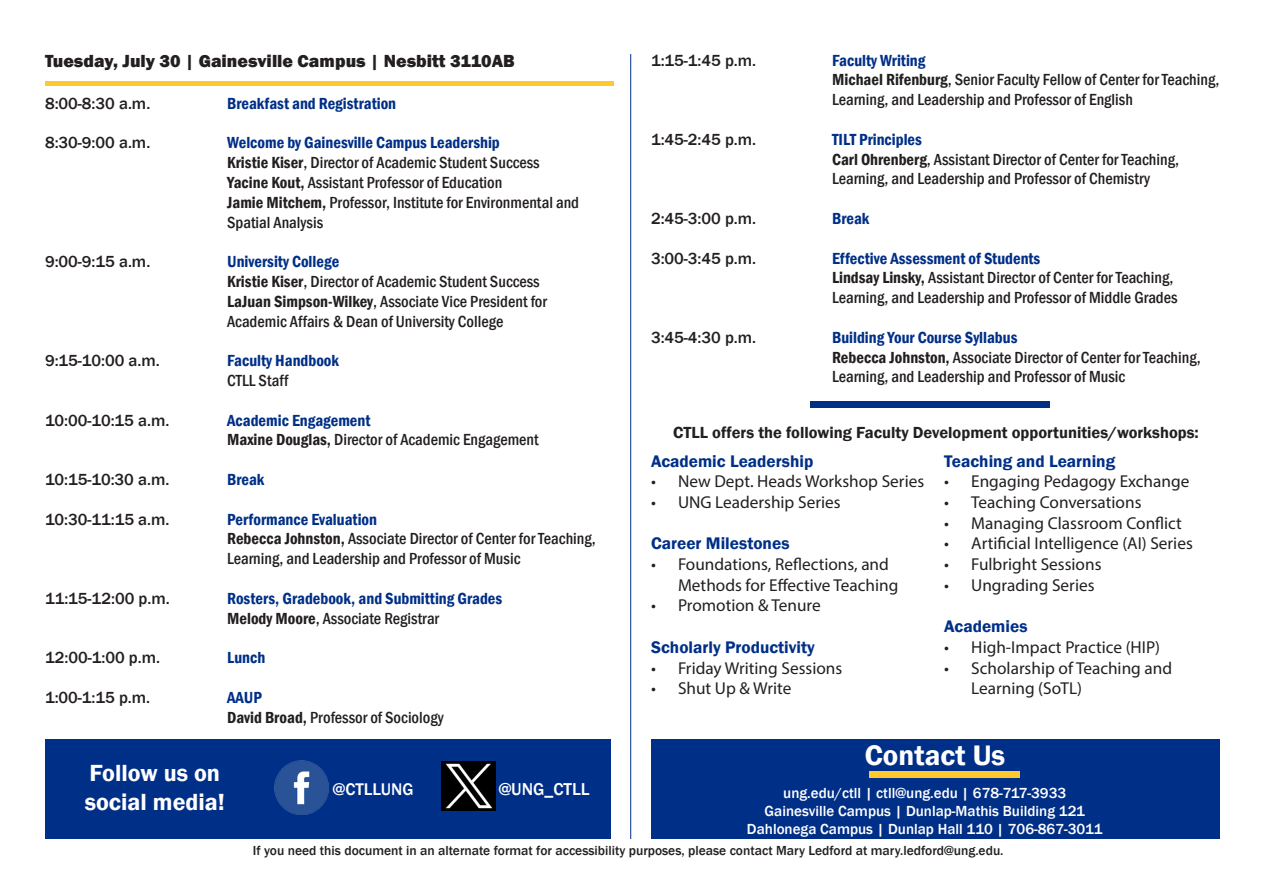
<style>
.page{position:relative;width:1263px;height:893px;background:#fff}
.page>*{position:absolute;margin:0;border:0;box-sizing:border-box;transform-origin:0 0}
.t1{font:600 28.95px "Franklin Gothic";color:#fff}
.t2{font:600 24px "Franklin Gothic";color:#fff}
.t3{font:800 18px "Franklin Gothic";color:#231f20}
.t4{font:500 17.7px "Franklin Gothic";color:#fff}
.t5{font:500 17.4px "Franklin Gothic";color:#fff}
.t6{font:17.25px/20.7px "Myriad Pro";color:#231f20}
.t7{font:600 17.25px "Franklin Gothic";color:#002f87}
.t8{font:500 condensed 16.5px/19.8px "Franklin Gothic";color:#231f20}
.t9{font:600 condensed 16.5px "Franklin Gothic";color:#002f87}
.t10{font:500 16.5px "Franklin Gothic";color:#231f20}
.t11{font:600 16.5px "Franklin Gothic";color:#231f20}
.t12{font:500 15px "Franklin Gothic";color:#fff}
.t13{font:500 13.5px "Franklin Gothic";color:#231f20}
.s1{font-weight:600}
.s2{font-weight:600;color:#002f87}
</style>
<div class="page">
<div style="left:45px;top:81px;width:568px;height:5px;background:#ffc82e"></div>
<div style="left:651px;top:739px;width:568px;height:100px;background:#002f87"></div>
<div style="left:869px;top:771px;width:151px;height:7px;background:#ffc82e"></div>
<div style="left:45px;top:739px;width:565px;height:100px;background:#002f87"></div>
<img style="left:441px;top:761px;width:55px;height:50px">
<img style="left:274px;top:760px;width:55px;height:55px">
<div style="left:810px;top:402px;width:240px;height:6px;background:#002f87"></div>
<hr style="left:630px;top:54px;width:1px;height:785px;background:#002f87">
<p class="t3" style="left:45px;top:49px;width:471px">Tuesday, July 30 | Gainesville Campus | Nesbitt 3110AB</p>
<p class="t10" style="left:45px;top:93px;width:107px">8:00-8:30 a.m.</p>
<p class="t10" style="left:45px;top:133px;width:107px">8:30-9:00 a.m.</p>
<p class="t9" style="left:227px;top:92px;width:170px">Breakfast and Registration</p>
<p class="t9" style="left:227px;top:132px;width:274px">Welcome by Gainesville Campus Leadership</p>
<p class="t8" style="left:227px;top:153px;width:314px"><span class="s1">Kristie Kiser</span>, Director of Academic Student Success</p>
<p class="t8" style="left:227px;top:172px;width:277px"><span class="s1">Yacine Kout,</span> Assistant Professor of Education</p>
<p class="t8" style="left:227px;top:192px;width:353px"><span class="s1">Jamie Mitchem,</span> Professor, Institute for Environmental and<br>Spatial Analysis</p>
<p class="t9" style="left:227px;top:251px;width:114px">University College</p>
<p class="t8" style="left:227px;top:271px;width:314px"><span class="s1">Kristie Kiser</span>, Director of Academic Student Success</p>
<p class="t8" style="left:227px;top:291px;width:321px"><span class="s1">LaJuan Simpson-Wilkey</span>, Associate Vice President for<br>Academic Affairs &amp; Dean of University College</p>
<p class="t9" style="left:227px;top:350px;width:113px">Faculty Handbook</p>
<p class="t8" style="left:227px;top:370px;width:63px">CTLL Staff</p>
<p class="t8" style="left:227px;top:410px;width:313px"><span class="s2">Academic Engagement<br></span><span class="s1">Maxine Douglas,</span> Director of Academic Engagement</p>
<p class="t9" style="left:227px;top:468px;width:39px">Break</p>
<p class="t9" style="left:227px;top:508px;width:151px">Performance Evaluation</p>
<p class="t8" style="left:227px;top:529px;width:370px"><span class="s1">Rebecca Johnston,</span> Associate Director of Center for Teaching,<br>Learning, and Leadership and Professor of Music</p>
<p class="t9" style="left:227px;top:587px;width:277px">Rosters, Gradebook, and Submitting Grades</p>
<p class="t8" style="left:227px;top:608px;width:213px"><span class="s1">Melody Moore</span>, Associate Registrar</p>
<p class="t9" style="left:227px;top:647px;width:40px">Lunch</p>
<p class="t9" style="left:227px;top:686px;width:36px">AAUP</p>
<p class="t8" style="left:227px;top:707px;width:218px"><span class="s1">David Broad,</span> Professor of Sociology</p>
<p class="t10" style="left:45px;top:251px;width:107px">9:00-9:15 a.m.</p>
<p class="t10" style="left:45px;top:350px;width:116px">9:15-10:00 a.m.</p>
<p class="t10" style="left:45px;top:410px;width:126px">10:00-10:15 a.m.</p>
<p class="t10" style="left:45px;top:469px;width:126px">10:15-10:30 a.m.</p>
<p class="t10" style="left:45px;top:509px;width:126px">10:30-11:15 a.m.</p>
<p class="t10" style="left:45px;top:588px;width:126px">11:15-12:00 p.m.</p>
<p class="t10" style="left:45px;top:647px;width:117px">12:00-1:00 p.m.</p>
<p class="t10" style="left:45px;top:687px;width:107px">1:00-1:15 p.m.</p>
<p class="t2" style="left:89px;top:758px;width:132px">Follow us on</p>
<p class="t2" style="left:85px;top:787px;width:142px">social media!</p>
<p class="t5" style="left:333px;top:779px;width:82px">@CTLLUNG</p>
<p class="t4" style="left:499px;top:778px;width:93px">@UNG_CTLL</p>
<p class="t10" style="left:651px;top:50px;width:107px">1:15-1:45 p.m.</p>
<p class="t10" style="left:651px;top:129px;width:107px">1:45-2:45 p.m.</p>
<p class="t10" style="left:651px;top:208px;width:107px">2:45-3:00 p.m.</p>
<p class="t10" style="left:651px;top:248px;width:107px">3:00-3:45 p.m.</p>
<p class="t10" style="left:651px;top:327px;width:107px">3:45-4:30 p.m.</p>
<p class="t8" style="left:832px;top:50px;width:389px"><span class="s2">Faculty Writing<br></span><span class="s1">Michael Rifenburg</span>, Senior Faculty Fellow of Center for Teaching,<br>Learning, and Leadership and Professor of English</p>
<p class="t9" style="left:832px;top:128px;width:91px">TILT Principles</p>
<p class="t8" style="left:832px;top:149px;width:348px"><span class="s1">Carl Ohrenberg</span>, Assistant Director of Center for Teaching,<br>Learning, and Leadership and Professor of Chemistry</p>
<p class="t9" style="left:832px;top:207px;width:39px">Break</p>
<p class="t9" style="left:832px;top:247px;width:210px">Effective Assessment of Students</p>
<p class="t8" style="left:832px;top:268px;width:347px"><span class="s1">Lindsay Linsky,</span> Assistant Director of Center for Teaching,<br>Learning, and Leadership and Professor of Middle Grades</p>
<p class="t9" style="left:832px;top:326px;width:187px">Building Your Course Syllabus</p>
<p class="t8" style="left:832px;top:347px;width:370px"><span class="s1">Rebecca Johnston,</span> Associate Director of Center for Teaching,<br>Learning, and Leadership and Professor of Music</p>
<p class="t11" style="left:673px;top:423px;width:527px">CTLL offers the following Faculty Development opportunities/workshops:</p>
<p class="t7" style="left:651px;top:450px;width:164px">Academic Leadership</p>
<p class="t6" style="left:651px;top:471px;width:275px">• New Dept. Heads Workshop Series</p>
<p class="t6" style="left:651px;top:491px;width:191px">• UNG Leadership Series</p>
<p class="t7" style="left:651px;top:533px;width:140px">Career Milestones</p>
<p class="t6" style="left:678px;top:554px;width:222px;text-indent:-27px">• Foundations, Reflections, and<br>Methods for Effective Teaching</p>
<p class="t6" style="left:651px;top:595px;width:171px">• Promotion &amp; Tenure</p>
<p class="t7" style="left:651px;top:636px;width:165px">Scholarly Productivity</p>
<p class="t6" style="left:651px;top:657px;width:193px">• Friday Writing Sessions</p>
<p class="t6" style="left:651px;top:678px;width:142px">• Shut Up &amp; Write</p>
<p class="t7" style="left:944px;top:450px;width:173px">Teaching and Learning</p>
<p class="t6" style="left:944px;top:471px;width:247px">• Engaging Pedagogy Exchange</p>
<p class="t6" style="left:944px;top:491px;width:199px">• Teaching Conversations</p>
<p class="t6" style="left:944px;top:512px;width:239px">• Managing Classroom Conflict</p>
<p class="t6" style="left:944px;top:533px;width:250px">• Artificial Intelligence (AI) Series</p>
<p class="t6" style="left:944px;top:554px;width:159px">• Fulbright Sessions</p>
<p class="t6" style="left:944px;top:574px;width:152px">• Ungrading Series</p>
<p class="t7" style="left:944px;top:616px;width:85px">Academies</p>
<p class="t6" style="left:944px;top:636px;width:217px">• High-Impact Practice (HIP)</p>
<p class="t6" style="left:971px;top:657px;width:202px;text-indent:-27px">• Scholarship of Teaching and<br>Learning (SoTL)</p>
<p class="t1" style="left:865px;top:737px;width:142px">Contact Us</p>
<p class="t12" style="left:783px;top:784px;width:284px">ung.edu/ctll | ctll@ung.edu | 678-717-3933</p>
<p class="t12" style="left:765px;top:802px;width:322px">Gainesville Campus | Dunlap-Mathis Building 121</p>
<p class="t12" style="left:747px;top:820px;width:357px">Dahlonega Campus | Dunlap Hall 110 | 706-867-3011</p>
<p class="t13" style="left:253px;top:842px;width:752px">If you need this document in an alternate format for accessibility purposes, please contact Mary Ledford at mary.ledford@ung.edu.</p>
</div>
